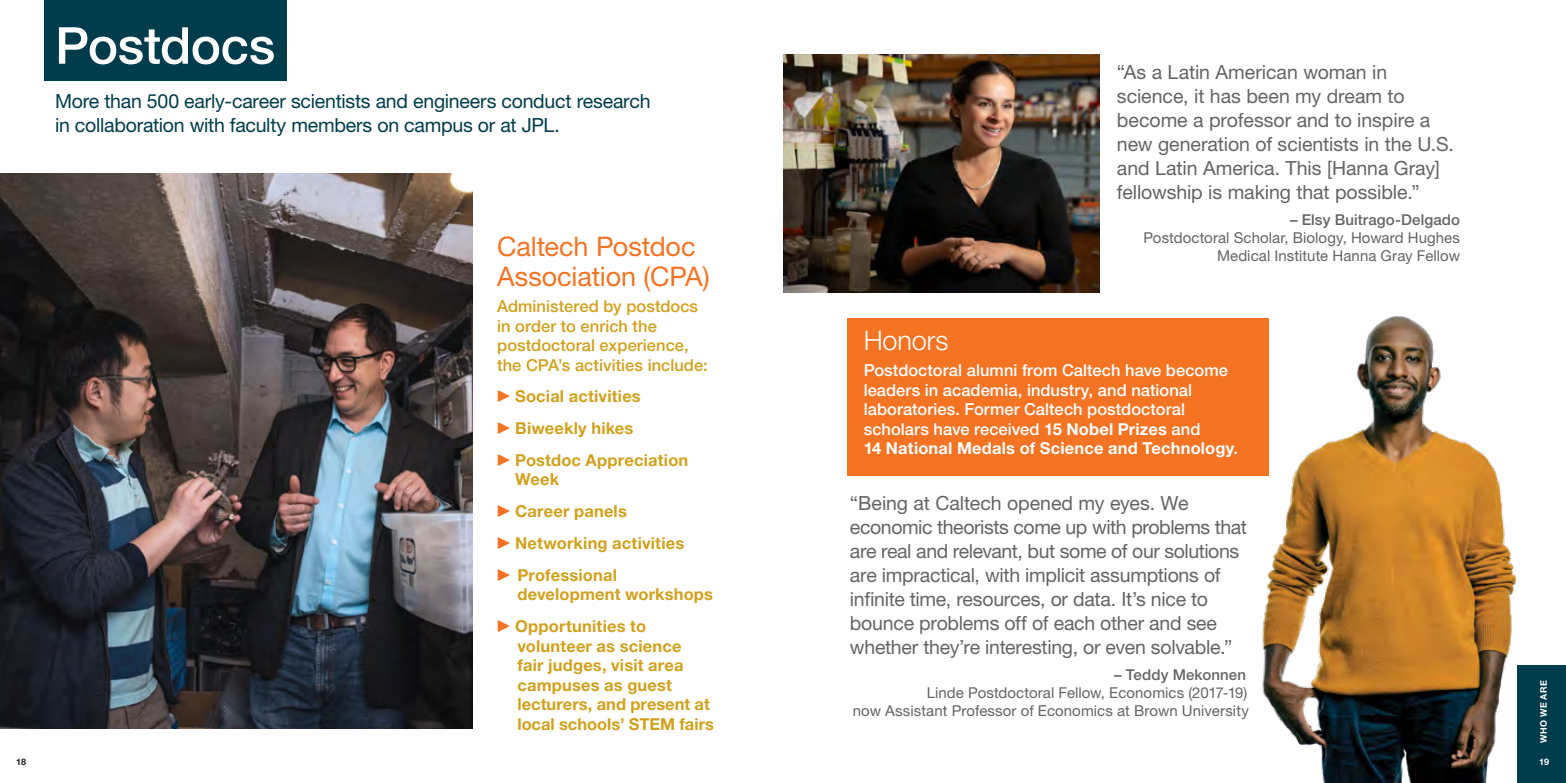
<style>
.page{position:relative;width:1566px;height:783px;background:#fff}
.page>*{position:absolute;margin:0;border:0;box-sizing:border-box;transform-origin:0 0}
.t1{font:500 51px "Helvetica Neue LT Std";letter-spacing:-.01em;color:#fff}
.t2{font:27px/30px "Helvetica Neue LT Std";letter-spacing:-.005em;color:#f47424}
.t3{font:300 27px "Helvetica Neue LT Std";letter-spacing:-.005em;color:#fff}
.t4{font:19.5px/24px "Helvetica Neue LT Std";letter-spacing:-.01em;color:#636466}
.t5{font:19.5px/24px "Helvetica Neue LT Std";letter-spacing:-.015em;color:#003c4b}
.t6{font:700 16.5px/31.8px "Helvetica Neue LT Std";letter-spacing:.01em;color:#d1a11d}
.t7{font:500 16.5px/19.5px "Helvetica Neue LT Std";letter-spacing:.005em;color:#fff}
.t8{font:500 16.5px/19.5px "Helvetica Neue LT Std";color:#d1a11d}
.t9{font:15px/18px "Helvetica Neue LT Std";letter-spacing:.005em;color:#636466;text-align:right}
.t10{font:500 15px "Helvetica Neue LT Std";letter-spacing:.005em;color:#636466}
.t11{font:700 9px "Helvetica Neue LT Std";letter-spacing:.04em;color:#fff}
.t12{font:700 9px "Helvetica Neue LT Std";color:#231f20}
.s1{font-family:"Mathematical Pi Six";font-weight:400;color:#f47424}
.s2{font-weight:700}
</style>
<div class="page">
<div style="left:44px;top:0;width:243px;height:80px;background:#003c4b"></div>
<img style="left:0;top:173px;width:472px;height:556px">
<img style="left:783px;top:55px;width:317px;height:237px">
<div style="left:848px;top:318px;width:421px;height:157px;background:#f47424"></div>
<img style="left:1219px;top:316px;width:347px;height:467px">
<h1 class="t1" style="left:55px;top:15px;width:222px">Postdocs</h1>
<p class="t5" style="left:55px;top:89px;width:597px">More than 500 early-career scientists and engineers conduct research in collaboration with faculty members on campus or at JPL.</p>
<p class="t12" style="left:16px;top:756px;width:12px">18</p>
<h2 class="t2" style="left:497px;top:231px;width:214px">Caltech Postdoc<br>Association (CPA)</h2>
<p class="t8" style="left:497px;top:296px;width:212px">Administered by postdocs in order to enrich the postdoctoral experience, the CPA’s activities include:</p>
<p class="t6" style="left:497px;top:380px;width:193px"><span class="s1">C</span> Social activities<br><span class="s1">C</span> Biweekly hikes<br><span class="s1">C</span> Postdoc Appreciation</p>
<p class="t6" style="left:497px;top:463px;width:189px;text-indent:18px">Week<br><span class="s1">C</span> Career panels<br><span class="s1">C</span> Networking activities<br><span class="s1">C</span> Professional</p>
<p class="t6" style="left:497px;top:578px;width:217px;text-indent:20px">development workshops<br><span class="s1">C</span> Opportunities to</p>
<p class="t6" style="left:517px;top:636px;width:198px;line-height:19.5px">volunteer as science<br>fair judges, visit area campuses as guest lecturers, and present at local schools’ STEM fairs</p>
<p class="t4" style="left:1117px;top:60px;width:339px">“As a Latin American woman in science, it has been my dream to become a professor and to inspire a new generation of scientists in the U.S. and Latin America. This [Hanna Gray] fellowship is making that possible.”</p>
<p class="t10" style="left:1290px;top:211px;width:172px">– Elsy Buitrago-Delgado</p>
<p class="t9" style="left:1143px;top:229px;width:318px">Postdoctoral Scholar, Biology, Howard Hughes<br>Medical Institute Hanna Gray Fellow</p>
<h2 class="t3" style="left:864px;top:324px;width:86px">Honors</h2>
<p class="t7" style="left:864px;top:361px;width:376px">Postdoctoral alumni from Caltech have become leaders in academia, industry, and national laboratories. Former Caltech postdoctoral scholars have received <span class="s2">15 Nobel Prizes</span> and<br><span class="s2">14 National Medals of Science and Technology</span>.</p>
<p class="t4" style="left:850px;top:491px;width:399px">“Being at Caltech opened my eyes. We economic theorists come up with problems that are real and relevant, but some of our solutions are impractical, with implicit assumptions of infinite time, resources, or data. It’s nice to bounce problems off of each other and see whether they’re interesting, or even solvable.”</p>
<p class="t10" style="left:1114px;top:666px;width:133px">– Teddy Mekonnen</p>
<p class="t9" style="left:853px;top:684px;width:398px">Linde Postdoctoral Fellow, Economics (2017-19)<br>now Assistant Professor of Economics at Brown University</p>
<p class="t11" style="left:1538px;top:743px;width:64px;rotate:-90deg">WHO WE ARE</p>
<p class="t11" style="left:1539px;top:756px;width:12px">19</p>
</div>
